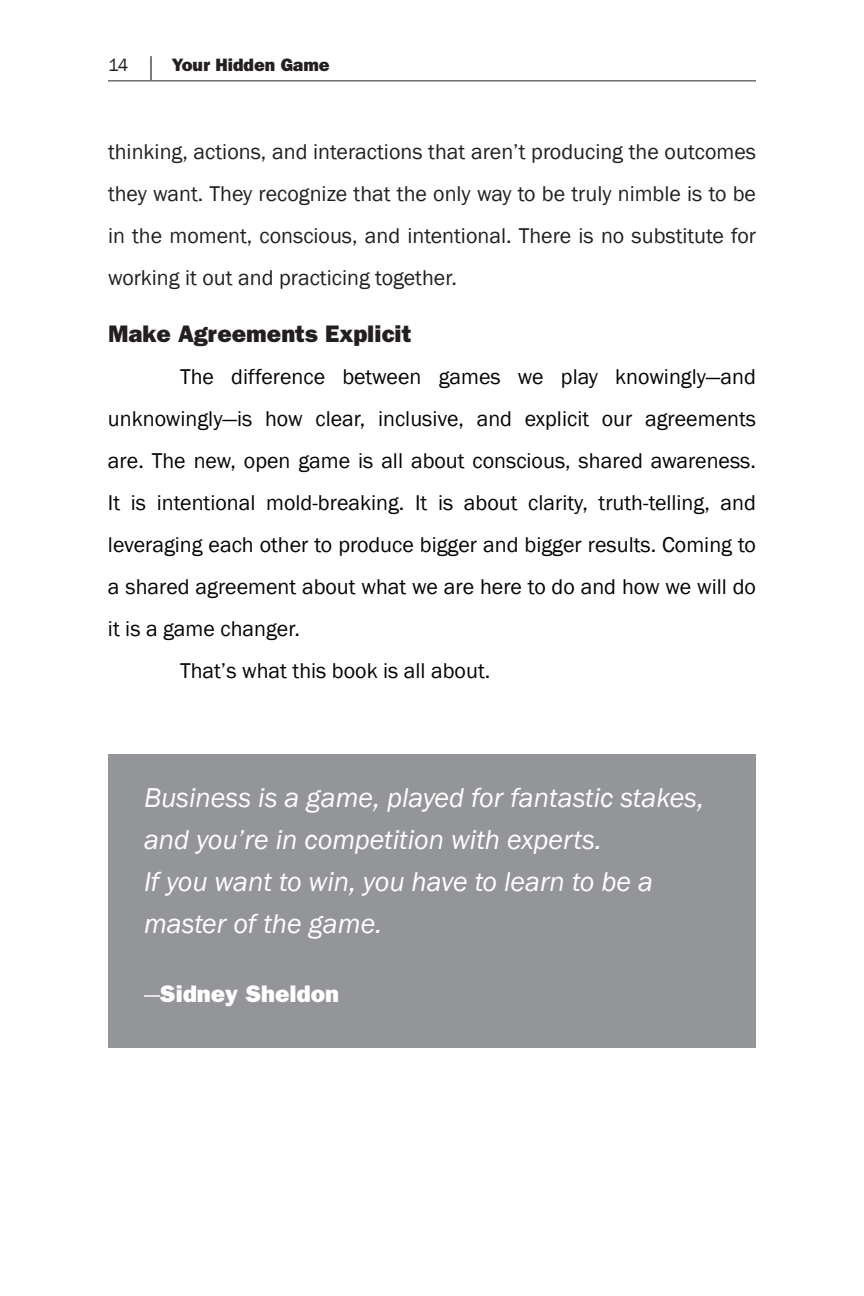
<style>
.page{position:relative;width:864px;height:1296px;background:#fff}
.page>*{position:absolute;margin:0;border:0;box-sizing:border-box;transform-origin:0 0}
.t1{font:italic 28px/42px "Franklin Gothic";color:#fff}
.t2{font:800 24px "Franklin Gothic";color:#231f20}
.t3{font:800 24px "Franklin Gothic";color:#fff}
.t4{font:22px "Franklin Gothic";color:#040503}
.t5{font:22px/42px "Franklin Gothic";color:#231f20;text-align:justify}
.t6{font:800 18px "Franklin Gothic";color:#231f20}
.s1{font-weight:400}
.s2{font-family:"Univers LT Pro Light Ult Cond";font-weight:400;font-size:24px}
</style>
<div class="page">
<hr style="left:108px;top:80px;width:648px;height:1px;background:#231f20">
<div style="left:108px;top:755px;width:648px;height:293px;background:#939598"></div>
<p class="t6" style="left:108px;top:55px;width:223px"><span class="s1">14</span> <span class="s2">|</span> Your Hidden Game</p>
<p class="t5" style="left:108px;top:132px;width:650px">thinking, actions, and interactions that aren’t producing the outcomes they want. They recognize that the only way to be truly nimble is to be in the moment, conscious, and intentional. There is no substitute for working it out and practicing together.</p>
<p class="t2" style="left:108px;top:320px;width:305px">Make Agreements Explicit</p>
<p class="t4" style="left:180px;top:363px;width:578px">The difference between games we play knowingly—and</p>
<p class="t4" style="left:108px;top:405px;width:650px">unknowingly—is how clear, inclusive, and explicit our agreements</p>
<p class="t4" style="left:108px;top:447px;width:650px">are. The new, open game is all about conscious, shared awareness.</p>
<p class="t4" style="left:108px;top:489px;width:650px">It is intentional mold-breaking. It is about clarity, truth-telling, and</p>
<p class="t4" style="left:108px;top:531px;width:650px">leveraging each other to produce bigger and bigger results. Coming to</p>
<p class="t4" style="left:108px;top:573px;width:650px">a shared agreement about what we are here to do and how we will do</p>
<p class="t4" style="left:108px;top:615px;width:194px">it is a game changer.</p>
<p class="t4" style="left:180px;top:657px;width:312px">That’s what this book is all about.</p>
<p class="t1" style="left:144px;top:778px;width:562px">Business is a game, played for fantastic stakes, and you’re in competition with experts.<br>If you want to win, you have to learn to be a master of the game.</p>
<p class="t3" style="left:144px;top:980px;width:197px"><span class="s1">—</span>Sidney Sheldon</p>
</div>
